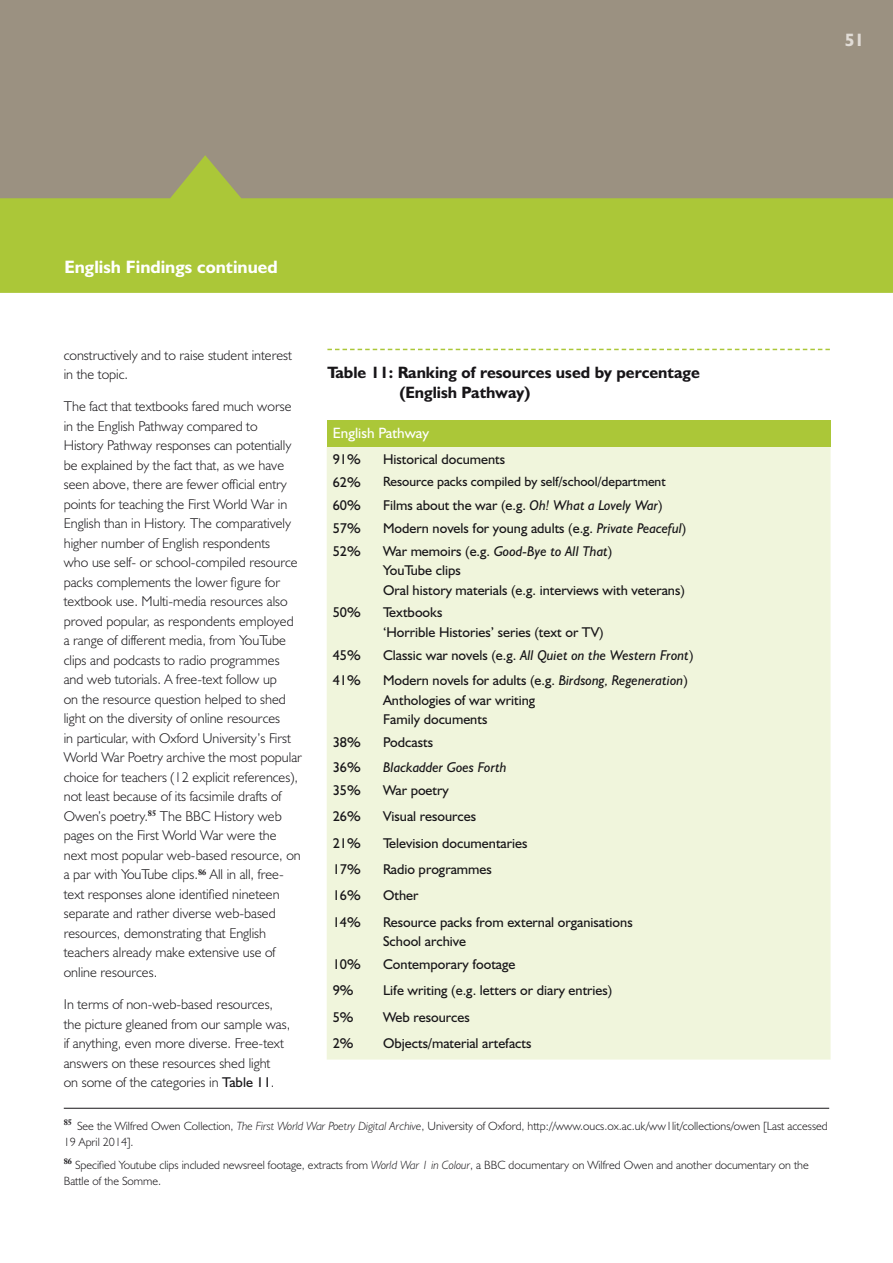
<style>
.page{position:relative;width:893px;height:1263px;background:#fff}
.page>*{position:absolute;margin:0;border:0;box-sizing:border-box;transform-origin:0 0}
.t1{font:700 18px "Humanist 521 BT";color:#fff}
.t2{font:700 18px "Humanist 521 BT";color:#e1dcd6}
.t3{font:700 16.5px/19.8px "Humanist 521 BT";color:#171518}
.t4{font:15px "Humanist 521 BT";color:#fff}
.t5{font:300 14.25px/19.5px "Humanist 521 BT";color:#171518}
.t6{font:14.25px/19.5px "Humanist 521 BT";color:#171518}
.t7{font:italic 14.25px "Humanist 521 BT";color:#171518}
.t8{font:13.5px "Humanist 521 BT";color:#171518}
.t9{font:300 12px/16.5px "Humanist 521 BT";color:#171518}
.s1{font-weight:400}
.s2{font-style:italic}
.s3{font-style:normal}
</style>
<div class="page">
<div style="left:0;top:0;width:893px;height:211px;background:#9b9181"></div>
<svg style="left:0;top:155px;width:893px;height:138px;fill:#abc738"></svg>
<svg style="left:327px;top:349px;width:503px;height:1px"></svg>
<div style="left:327px;top:421px;width:503px;height:26px;background:#abc738"></div>
<div style="left:327px;top:447px;width:503px;height:612px;background:#f0f5dc"></div>
<hr style="left:64px;top:1108px;width:765px;height:1px;background:#171518">
<p class="t2" style="left:845px;top:29px;width:21px">51</p>
<p class="t1" style="left:64px;top:255px;width:215px">English Findings continued</p>
<p class="t5" style="left:64px;top:345px;width:230px">constructively and to raise student interest in the topic.</p>
<p class="t5" style="left:64px;top:396px;width:240px">The fact that textbooks fared much worse in the English Pathway compared to<br>History Pathway responses can potentially be explained by the fact that, as we have seen above, there are fewer official entry points for teaching the First World War in English than in History. The comparatively higher number of English respondents<br>who use self- or school-compiled resource packs complements the lower figure for textbook use. Multi-media resources also proved popular, as respondents employed a range of different media, from YouTube clips and podcasts to radio programmes and web tutorials. A free-text follow up<br>on the resource question helped to shed light on the diversity of online resources<br>in particular, with Oxford University’s First World War Poetry archive the most popular choice for teachers (12 explicit references), not least because of its facsimile drafts of Owen’s poetry.<sup>85</sup> The BBC History web pages on the First World War were the next most popular web-based resource, on a par with YouTube clips.<sup>86</sup> All in all, free&shy;text responses alone identified nineteen separate and rather diverse web-based resources, demonstrating that English teachers already make extensive use of online resources.</p>
<p class="t5" style="left:64px;top:994px;width:228px">In terms of non-web-based resources, the picture gleaned from our sample was, if anything, even more diverse. Free-text answers on these resources shed light<br>on some of the categories in <span class="s1">Table 11</span>.</p>
<p class="t3" style="left:399px;top:362px;width:302px;text-indent:-72px">Table 11: Ranking of resources used by percentage (English Pathway)</p>
<p class="t4" style="left:333px;top:424px;width:98px">English Pathway</p>
<p class="t6" style="left:333px;top:449px;width:30px">91%</p>
<p class="t6" style="left:383px;top:449px;width:124px">Historical documents</p>
<p class="t6" style="left:333px;top:472px;width:30px">62%</p>
<p class="t8" style="left:383px;top:473px;width:284px">Resource packs compiled by self/school/department</p>
<p class="t6" style="left:333px;top:495px;width:30px">60%</p>
<p class="t6" style="left:383px;top:495px;width:281px">Films about the war (e.g. <span class="s2">Oh! What a Lovely War</span>)</p>
<p class="t6" style="left:333px;top:518px;width:30px">57%</p>
<p class="t6" style="left:383px;top:518px;width:305px">Modern novels for young adults (e.g. <span class="s2">Private Peaceful</span>)</p>
<p class="t6" style="left:333px;top:541px;width:30px">52%</p>
<p class="t6" style="left:383px;top:541px;width:303px">War memoirs (e.g. <span class="s2">Good-Bye to All That</span>)<br>YouTube clips<br>Oral history materials (e.g. interviews with veterans)</p>
<p class="t6" style="left:333px;top:602px;width:30px">50%</p>
<p class="t6" style="left:383px;top:602px;width:222px">Textbooks<br>‘Horrible Histories’ series (text or TV)</p>
<p class="t6" style="left:333px;top:645px;width:30px">45%</p>
<p class="t7" style="left:383px;top:646px;width:312px"><span class="s3">Classic war novels (e.g.</span> All Quiet on the Western Front<span class="s3">)</span></p>
<p class="t6" style="left:333px;top:670px;width:30px">41%</p>
<p class="t6" style="left:383px;top:670px;width:306px">Modern novels for adults (e.g. <span class="s2">Birdsong, Regeneration</span>)<br>Anthologies of war writing<br>Family documents</p>
<p class="t6" style="left:333px;top:732px;width:30px">38%</p>
<p class="t6" style="left:383px;top:732px;width:51px">Podcasts</p>
<p class="t6" style="left:333px;top:757px;width:30px">36%</p>
<p class="t7" style="left:383px;top:758px;width:125px">Blackadder Goes Forth</p>
<p class="t6" style="left:333px;top:780px;width:30px">35%</p>
<p class="t6" style="left:383px;top:780px;width:67px">War poetry</p>
<p class="t6" style="left:333px;top:806px;width:30px">26%</p>
<p class="t6" style="left:383px;top:806px;width:95px">Visual resources</p>
<p class="t6" style="left:333px;top:833px;width:30px">21%</p>
<p class="t6" style="left:383px;top:833px;width:146px">Television documentaries</p>
<p class="t6" style="left:333px;top:859px;width:30px">17%</p>
<p class="t6" style="left:383px;top:859px;width:110px">Radio programmes</p>
<p class="t6" style="left:333px;top:885px;width:30px">16%</p>
<p class="t6" style="left:383px;top:885px;width:37px">Other</p>
<p class="t6" style="left:333px;top:912px;width:30px">14%</p>
<p class="t6" style="left:383px;top:912px;width:251px">Resource packs from external organisations<br>School archive</p>
<p class="t6" style="left:333px;top:954px;width:30px">10%</p>
<p class="t6" style="left:383px;top:954px;width:134px">Contemporary footage</p>
<p class="t6" style="left:333px;top:980px;width:22px">9%</p>
<p class="t6" style="left:383px;top:980px;width:231px">Life writing (e.g. letters or diary entries)</p>
<p class="t6" style="left:333px;top:1007px;width:22px">5%</p>
<p class="t6" style="left:383px;top:1007px;width:88px">Web resources</p>
<p class="t6" style="left:333px;top:1033px;width:22px">2%</p>
<p class="t6" style="left:383px;top:1033px;width:150px">Objects/material artefacts</p>
<p class="t9" style="left:64px;top:1117px;width:765px"><sup>85</sup> See the Wilfred Owen Collection, <span class="s2">The First World War Poetry Digital Archive</span>, University of Oxford, http://www.oucs.ox.ac.uk/ww1lit/collections/owen [Last accessed<br>19 April 2014].</p>
<p class="t9" style="left:64px;top:1156px;width:747px"><sup>86</sup> Specified Youtube clips included newsreel footage, extracts from <span class="s2">World War 1 in Colour</span>, a BBC documentary on Wilfred Owen and another documentary on the<br>Battle of the Somme.</p>
</div>
